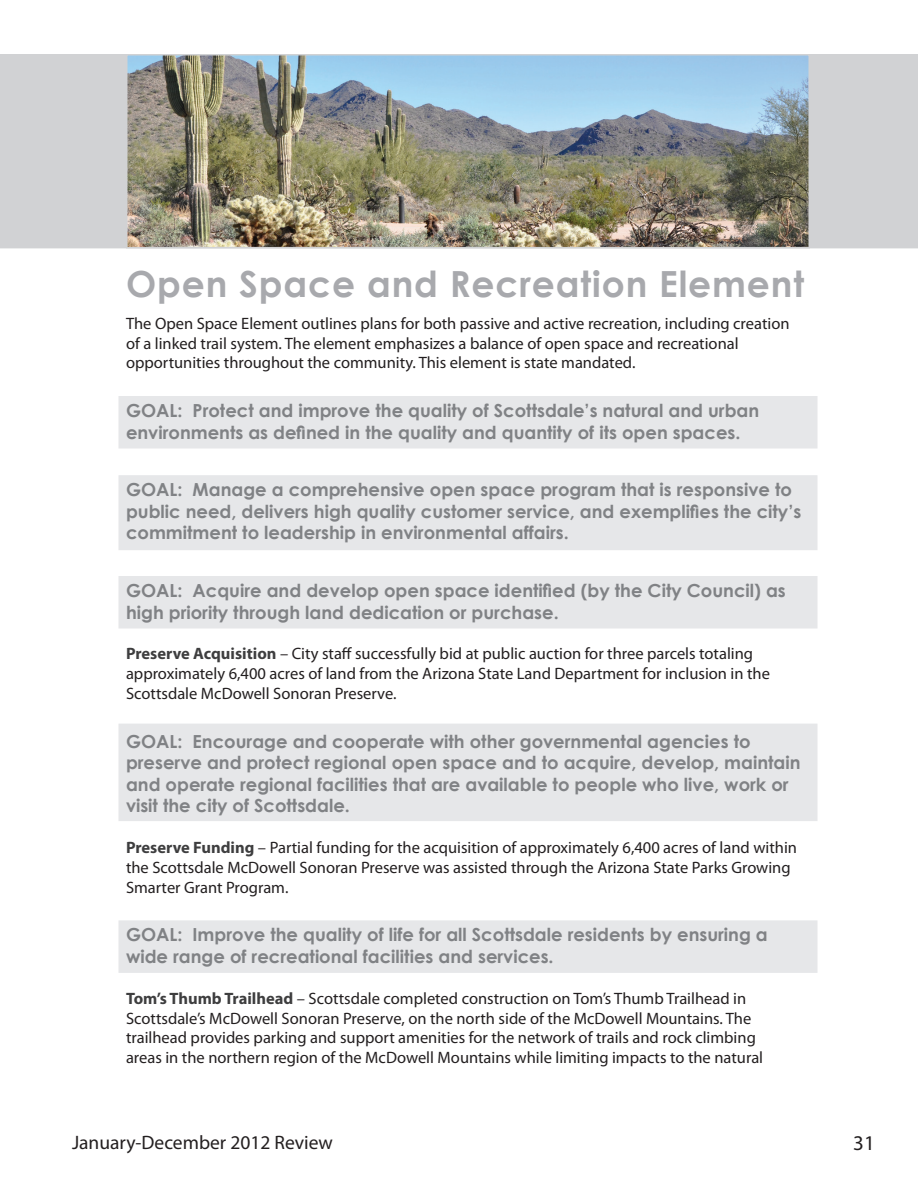
<style>
.page{position:relative;width:918px;height:1188px;background:#fff}
.page>*{position:absolute;margin:0;border:0;box-sizing:border-box;transform-origin:0 0}
.t1{font:700 36px "Century Gothic";letter-spacing:.025em;color:#a8a9ad}
.t2{font:21px "Myriad Pro";color:#231f20}
.t3{font:19.5px "Myriad Pro";color:#231f20}
.t4{font:700 18px/21.6px "Century Gothic";color:#808285}
.t5{font:16.5px/19.8px "Myriad Pro";color:#231f20}
.s1{font-weight:700;color:#3e3e3f}
</style>
<div class="page">
<div style="left:0;top:54px;width:918px;height:194px;background:#d1d2d4"></div>
<div style="left:118px;top:396px;width:700px;height:52px;background:#e6e7e9"></div>
<div style="left:118px;top:475px;width:700px;height:75px;background:#e6e7e9"></div>
<div style="left:118px;top:576px;width:700px;height:52px;background:#e6e7e9"></div>
<div style="left:118px;top:724px;width:700px;height:97px;background:#e6e7e9"></div>
<div style="left:118px;top:920px;width:700px;height:53px;background:#e6e7e9"></div>
<img style="left:129px;top:57px;width:678px;height:188px">
<div style="left:126px;top:54px;width:684px;height:194px;border:2px solid #d1d2d4"></div>
<h1 class="t1" style="left:126px;top:257px;width:680px">Open Space and Recreation Element</h1>
<p class="t5" style="left:126px;top:313px;width:665px">The Open Space Element outlines plans for both passive and active recreation, including creation of a linked trail system. The element emphasizes a balance of open space and recreational opportunities throughout the community. This element is state mandated.</p>
<p class="t4" style="left:126px;top:399px;width:635px">GOAL: Protect and improve the quality of Scottsdale’s natural and urban environments as defined in the quality and quantity of its open spaces.</p>
<p class="t4" style="left:126px;top:478px;width:677px">GOAL: Manage a comprehensive open space program that is responsive to public need, delivers high quality customer service, and exemplifies the city’s commitment to leadership in environmental affairs.</p>
<p class="t4" style="left:126px;top:579px;width:661px">GOAL: Acquire and develop open space identified (by the City Council) as high priority through land dedication or purchase.</p>
<p class="t5" style="left:126px;top:644px;width:646px"><span class="s1">Preserve Acquisition</span> – City staff successfully bid at public auction for three parcels totaling approximately 6,400 acres of land from the Arizona State Land Department for inclusion in the<br>Scottsdale McDowell Sonoran Preserve.</p>
<p class="t4" style="left:126px;top:729px;width:676px">GOAL: Encourage and cooperate with other governmental agencies to preserve and protect regional open space and to acquire, develop, maintain and operate regional facilities that are available to people who live, work or visit the city of Scottsdale.</p>
<p class="t5" style="left:126px;top:838px;width:673px"><span class="s1">Preserve Funding</span> – Partial funding for the acquisition of approximately 6,400 acres of land within the Scottsdale McDowell Sonoran Preserve was assisted through the Arizona State Parks Growing<br>Smarter Grant Program.</p>
<p class="t4" style="left:126px;top:923px;width:643px">GOAL: Improve the quality of life for all Scottsdale residents by ensuring a wide range of recreational facilities and services.</p>
<p class="t5" style="left:126px;top:988px;width:639px"><span class="s1">Tom’s Thumb Trailhead</span> – Scottsdale completed construction on Tom’s Thumb Trailhead in Scottsdale’s McDowell Sonoran Preserve, on the north side of the McDowell Mountains. The trailhead provides parking and support amenities for the network of trails and rock climbing areas in the northern region of the McDowell Mountains while limiting impacts to the natural</p>
<p class="t3" style="left:72px;top:1130px;width:262px">January-December 2012 Review</p>
<p class="t2" style="left:853px;top:1130px;width:23px">31</p>
</div>
